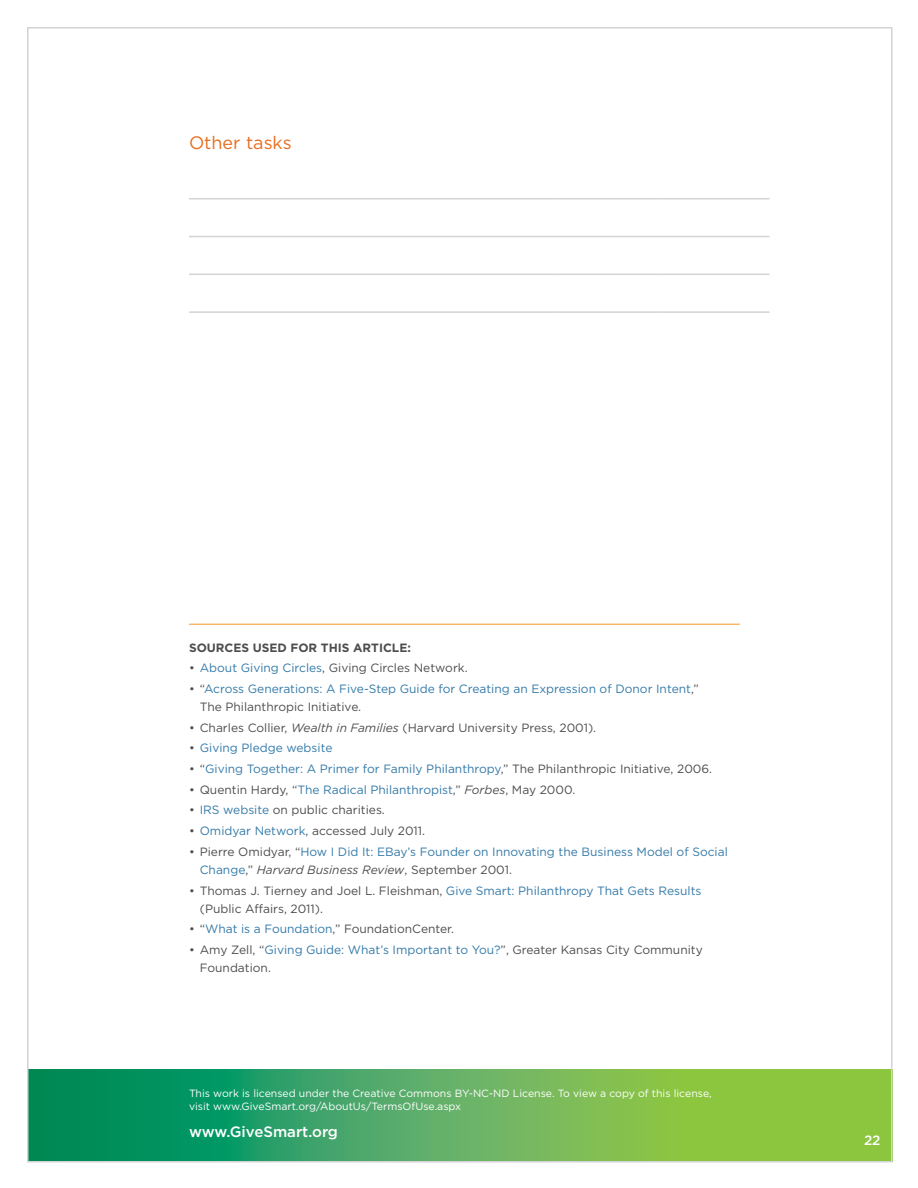
<style>
.page{position:relative;width:918px;height:1188px;background:#fff}
.page>*{position:absolute;margin:0;border:0;box-sizing:border-box;transform-origin:0 0}
.t1{font:18px "Gotham";color:#e86d1f}
.t2{font:500 15px "Gotham";color:#fff}
.t3{font:500 13.5px "Gotham";color:#fff}
.t4{font:12px/18px "Gotham";color:#4d4d4f}
.t5{font:12px/18px "Gotham";color:#347aa9}
.t6{font:700 12px "Gotham";color:#4d4d4f}
.t7{font:10.5px/12.6px "Gotham";color:#fff}
.s1{color:#347aa9}
.s2{color:#4d4d4f}
.s3{font-style:italic}
.s4{font-style:italic;color:#4d4d4f}
</style>
<div class="page">
<svg style="left:30px;top:1070px;width:859px;height:89px;background:#54ae57"></svg>
<hr style="left:189px;top:624px;width:551px;height:1px;background:#f8971d">
<hr style="left:189px;top:198px;width:365px;height:1px;background:#d1d3d4">
<hr style="left:554px;top:198px;width:108px;height:1px;background:#d1d3d4">
<hr style="left:662px;top:198px;width:108px;height:1px;background:#d1d3d4">
<hr style="left:189px;top:236px;width:365px;height:1px;background:#d1d3d4">
<hr style="left:554px;top:236px;width:108px;height:1px;background:#d1d3d4">
<hr style="left:662px;top:236px;width:108px;height:1px;background:#d1d3d4">
<hr style="left:189px;top:274px;width:365px;height:1px;background:#d1d3d4">
<hr style="left:554px;top:274px;width:108px;height:1px;background:#d1d3d4">
<hr style="left:662px;top:274px;width:108px;height:1px;background:#d1d3d4">
<hr style="left:189px;top:311px;width:365px;height:2px;background:#d1d3d4">
<hr style="left:554px;top:311px;width:108px;height:2px;background:#d1d3d4">
<hr style="left:662px;top:311px;width:108px;height:2px;background:#d1d3d4">
<h1 class="t1" style="left:189px;top:133px;width:104px">Other tasks</h1>
<p class="t6" style="left:189px;top:640px;width:223px">SOURCES USED FOR THIS ARTICLE:</p>
<p class="t4" style="left:189px;top:659px;width:280px">• <span class="s1">About Giving Circles</span>, Giving Circles Network.</p>
<p class="t5" style="left:200px;top:680px;width:501px;text-indent:-11px"><span class="s2">• “</span>Across Generations: A Five-Step Guide for Creating an Expression of Donor Intent<span class="s2">,”<br>The Philanthropic Initiative.</span></p>
<p class="t4" style="left:189px;top:718px;width:409px">• Charles Collier, <span class="s3">Wealth in Families</span> (Harvard University Press, 2001).</p>
<p class="t5" style="left:189px;top:739px;width:145px"><span class="s2">•</span> Giving Pledge website</p>
<p class="t5" style="left:189px;top:760px;width:525px"><span class="s2">• “</span>Giving Together: A Primer for Family Philanthropy<span class="s2">,” The Philanthropic Initiative, 2006.</span></p>
<p class="t4" style="left:189px;top:780px;width:388px">• Quentin Hardy, “<span class="s1">The Radical Philanthropist</span>,” <span class="s3">Forbes</span>, May 2000.</p>
<p class="t4" style="left:189px;top:801px;width:197px">• <span class="s1">IRS website</span> on public charities.</p>
<p class="t4" style="left:189px;top:822px;width:238px">• <span class="s1">Omidyar Network</span>, accessed July 2011.</p>
<p class="t5" style="left:200px;top:842px;width:530px;text-indent:-11px"><span class="s2">• Pierre Omidyar, “</span>How I Did It: EBay’s Founder on Innovating the Business Model of Social<br>Change<span class="s2">,”</span> <span class="s4">Harvard Business Review</span><span class="s2">, September 2001.</span></p>
<p class="t4" style="left:200px;top:881px;width:503px;text-indent:-11px">• Thomas J. Tierney and Joel L. Fleishman, <span class="s1">Give Smart: Philanthropy That Gets Results </span>(Public Affairs, 2011).</p>
<p class="t4" style="left:189px;top:920px;width:267px">• “<span class="s1">What is a Foundation</span>,” FoundationCenter.</p>
<p class="t4" style="left:200px;top:941px;width:505px;text-indent:-11px">• Amy Zell, “<span class="s1">Giving Guide: What’s Important to You?</span>”, Greater Kansas City Community<br>Foundation.</p>
<p class="t7" style="left:189px;top:1087px;width:524px">This work is licensed under the Creative Commons BY-NC-ND License. To view a copy of this license, visit www.GiveSmart.org/AboutUs/TermsOfUse.aspx</p>
<p class="t2" style="left:189px;top:1123px;width:151px">www.GiveSmart.org</p>
<p class="t3" style="left:864px;top:1133px;width:18px">22</p>
</div>
